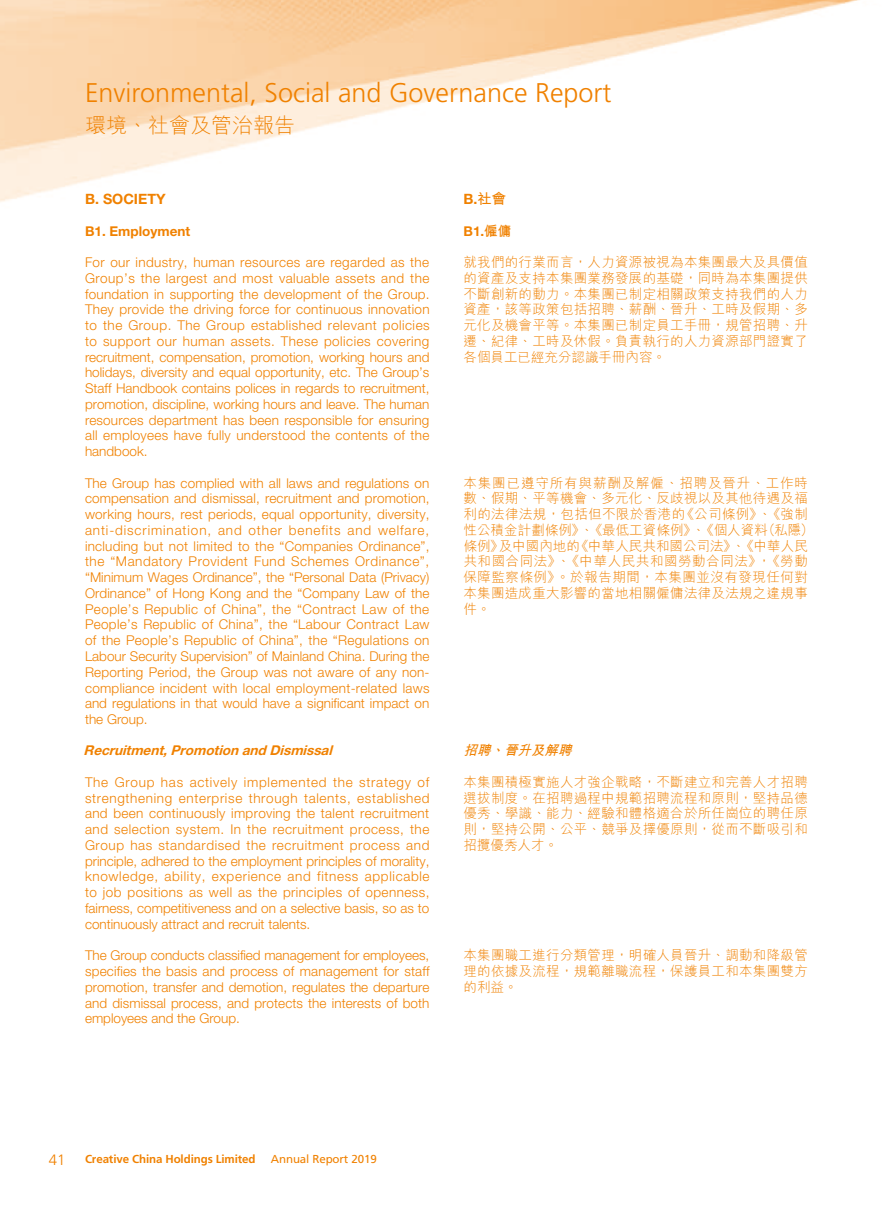
<style>
.page{position:relative;width:893px;height:1212px;background:#fff}
.page>*{position:absolute;margin:0;border:0;box-sizing:border-box;transform-origin:0 0}
.t1{font:300 27px "Frutiger LT Std";color:#f08100}
.t2{font:300 21px "M Hei HK";color:#f08100}
.t3{font:300 15px "Frutiger LT Std";color:#f08100}
.t4{font:700 14.25px "Helvetica Neue LT Std";color:#f08100}
.t5{font:300 13.5px/15.8px "Helvetica Neue LT Std";letter-spacing:.02em;color:#f08100;text-align:justify}
.t6{font:300 13.5px/15.8px "M Hei HK";letter-spacing:.02em;color:#f08100;text-align:justify}
.t7{font:300 13.5px/15.8px "Helvetica Neue LT Std";color:#f08100}
.t8{font:300 13.5px "Helvetica Neue LT Std";letter-spacing:.05em;color:#f08100}
.t9{font:300 13.5px "Helvetica Neue LT Std";letter-spacing:.04em;color:#f08100}
.t10{font:italic 700 13.5px "Helvetica Neue LT Std";color:#f08100}
.t11{font:300 13.5px "Helvetica Neue LT Std";letter-spacing:.045em;color:#f08100}
.t12{font:300 13.5px "Helvetica Neue LT Std";letter-spacing:.065em;color:#f08100}
.t13{font:300 13.5px/15.8px "M Hei HK";letter-spacing:.045em;color:#f08100}
.t14{font:300 13.5px "Helvetica Neue LT Std";letter-spacing:.055em;color:#f08100}
.t15{font:700 13.5px "Helvetica Neue LT Std";color:#f08100}
.t16{font:italic 700 13.5px "M Hei HK";color:#f08100}
.t17{font:700 11.55px "Frutiger LT Std";letter-spacing:-.01em;color:#f08100}
.t18{font:11.55px "Frutiger LT Std";letter-spacing:-.01em;color:#f08100}
.s1{font-family:"M Hei HK"}
</style>
<div class="page">
<img style="left:0;top:0;width:859px;height:202px">
<h1 class="t1" style="left:85px;top:77px;width:528px">Environmental, Social and Governance Report</h1>
<h2 class="t2" style="left:85px;top:110px;width:211px">環境、社會及管治報告</h2>
<p class="t4" style="left:85px;top:190px;width:82px">B. SOCIETY</p>
<p class="t15" style="left:85px;top:222px;width:107px">B1. Employment</p>
<p class="t5" style="left:85px;top:254px;width:346px">For our industry, human resources are regarded as the Group s’ the largest and most valuable assets and the foundation in supporting the development of the Group.<br>They provide the driving force for continuous innovation to the Group. The Group established relevant policies to support our human assets. These policies covering recruitment, compensation, promotion, working hours and holidays, diversity and equal opportunity, etc. The Group s’ Staff Handbook contains polices in regards to recruitment, promotion, discipline, working hours and leave. The human resources department has been responsible for ensuring all employees have fully understood the contents of the handbook.</p>
<p class="t5" style="left:85px;top:475px;width:346px;text-align:right">The Group has complied with all laws and regulations on compensation and dismissal, recruitment and promotion, working hours, rest periods, equal opportunity, diversity, welfare,</p>
<p class="t12" style="left:85px;top:522px;width:128px">anti-discrimination,</p>
<p class="t5" style="left:85px;top:538px;width:346px">including but not limited to the “Companies Ordinance ,“</p>
<p class="t9" style="left:355px;top:553px;width:76px">Ordinance ,“</p>
<p class="t5" style="left:218px;top:522px;width:25px">and</p>
<p class="t5" style="left:249px;top:522px;width:35px">other</p>
<p class="t12" style="left:289px;top:522px;width:53px">benefits</p>
<p class="t5" style="left:347px;top:522px;width:25px">and</p>
<p class="t9" style="left:291px;top:553px;width:59px">Schemes</p>
<p class="t5" style="left:85px;top:553px;width:346px;text-align:left">the<br>“Minimum Wages Ordinance ,” the “Personal Data (Privacy( Ordinance” of Hong Kong and the “Company Law of the People s’ Republic of China ,” the “Contract Law of the People s’ Republic of China ,” the “Labour Contract Law of the People s’ Republic of China ,” the “Regulations on Labour Security Supervision” of Mainland China. During the</p>
<p class="t5" style="left:85px;top:679px;width:346px">compliance incident with local employment-related laws</p>
<p class="t9" style="left:110px;top:553px;width:139px">“Mandatory Provident</p>
<p class="t5" style="left:254px;top:553px;width:33px">Fund</p>
<p class="t5" style="left:85px;top:664px;width:346px">Reporting Period, the Group was not aware of any non-</p>
<p class="t7" style="left:85px;top:695px;width:346px">and regulations in that would have a significant impact on the Group.</p>
<p class="t10" style="left:163px;top:742px;width:174px">, Promotion and Dismissal</p>
<p class="t10" style="left:84px;top:742px;width:85px">Recruitment</p>
<p class="t5" style="left:115px;top:774px;width:41px">Group</p>
<p class="t5" style="left:85px;top:774px;width:25px">The</p>
<p class="t5" style="left:161px;top:774px;width:24px">has</p>
<p class="t14" style="left:190px;top:774px;width:49px">actively</p>
<p class="t14" style="left:244px;top:774px;width:84px">implemented</p>
<p class="t5" style="left:333px;top:774px;width:21px">the</p>
<p class="t5" style="left:417px;top:774px;width:13px">of</p>
<p class="t14" style="left:359px;top:774px;width:53px">strategy</p>
<p class="t8" style="left:85px;top:790px;width:89px">strengthening</p>
<p class="t5" style="left:85px;top:805px;width:346px">and been continuously improving the talent recruitment</p>
<p class="t9" style="left:350px;top:821px;width:81px">process, the</p>
<p class="t8" style="left:179px;top:790px;width:65px">enterprise</p>
<p class="t8" style="left:249px;top:790px;width:51px">through</p>
<p class="t8" style="left:304px;top:790px;width:48px">talents,</p>
<p class="t8" style="left:357px;top:790px;width:74px">established</p>
<p class="t5" style="left:85px;top:821px;width:25px">and</p>
<p class="t9" style="left:114px;top:821px;width:57px">selection</p>
<p class="t9" style="left:176px;top:821px;width:92px">system. In the</p>
<p class="t9" style="left:273px;top:821px;width:73px">recruitment</p>
<p class="t5" style="left:85px;top:837px;width:41px">Group</p>
<p class="t7" style="left:85px;top:853px;width:346px">principle, adhered to the employment principles of morality,</p>
<p class="t8" style="left:365px;top:868px;width:66px">applicable</p>
<p class="t5" style="left:130px;top:837px;width:23px">has</p>
<p class="t11" style="left:158px;top:837px;width:83px">standardised</p>
<p class="t5" style="left:246px;top:837px;width:21px">the</p>
<p class="t11" style="left:272px;top:837px;width:73px">recruitment</p>
<p class="t5" style="left:406px;top:837px;width:25px">and</p>
<p class="t11" style="left:350px;top:837px;width:52px">process</p>
<p class="t7" style="left:85px;top:868px;width:346px">knowledge,<br>to job positions as well as the principles of openness, fairness, competitiveness and on a selective basis, so as to continuously attract and recruit talents.</p>
<p class="t5" style="left:85px;top:947px;width:346px">The Group conducts classified management for employees, specifies the basis and process of management for staff promotion, transfer and demotion, regulates the departure and dismissal process, and protects the interests of both employees and the Group.</p>
<p class="t8" style="left:164px;top:868px;width:42px">ability,</p>
<p class="t8" style="left:212px;top:868px;width:71px">experience</p>
<p class="t5" style="left:287px;top:868px;width:25px">and</p>
<p class="t8" style="left:317px;top:868px;width:43px">fitness</p>
<p class="t4" style="left:463px;top:190px;width:44px">B.<span class="s1">社會</span></p>
<p class="t15" style="left:463px;top:222px;width:49px">B1.<span class="s1">僱傭</span></p>
<p class="t6" style="left:463px;top:254px;width:346px">就我們的行業而言，人力資源被視為本集團最大及具價值的資產及支持本集團業務發展的基礎，同時為本集團提供不斷創新的動力。本集團已制定相關政策支持我們的人力資產，該等政策包括招聘、薪酬、晉升、工時及假期、多元化及機會平等。本集團已制定員工手冊，規管招聘、升遷、紀律、工時及休假。負責執行的人力資源部門證實了各個員工已經充分認識手冊內容。</p>
<p class="t6" style="left:463px;top:474px;width:346px;text-align:right">本集團已遵守所有與薪酬及解僱、招聘及晉升、工作時數、假期、平等機會、多元化、反歧視以及其他待遇及福《公司條例》、《強制</p>
<p class="t6" style="left:463px;top:506px;width:223px">利的法律法規，包括但不限於香港的</p>
<p class="t6" style="left:762px;top:522px;width:53px">（私隱(</p>
<p class="t6" style="left:575px;top:522px;width:234px;text-indent:-112px">性公積金計劃條例》、《最低工資條例》、《個人資料<br>《中華人民共和國公司法》、《中華人民</p>
<p class="t13" style="left:463px;top:537px;width:346px">條例》<br>共和國合同法》、《中華人民共和國勞動合同法》《勞動</p>
<p class="t6" style="left:499px;top:537px;width:83px">及中國內地的</p>
<p class="t6" style="left:463px;top:553px;width:346px;text-align:left;text-indent:294px">，<br>保障監察條例》。於報告期間，本集團並沒有發現任何對本集團造成重大影響的當地相關僱傭法律及法規之違規事件。</p>
<p class="t16" style="left:463px;top:741px;width:33px">招聘</p>
<p class="t6" style="left:463px;top:773px;width:346px">本集團積極實施人才強企戰略，不斷建立和完善人才招聘選拔制度。在招聘過程中規範招聘流程和原則，堅持品德優秀、學識、能力、經驗和體格適合於所任崗位的聘任原則，堅持公開、公平、競爭及擇優原則，從而不斷吸引和招攬優秀人才。</p>
<p class="t16" style="left:504px;top:741px;width:74px">晉升及解聘</p>
<p class="t16" style="left:490px;top:741px;width:20px">、</p>
<p class="t6" style="left:463px;top:947px;width:346px">本集團職工進行分類管理，明確人員晉升、調動和降級管理的依據及流程，規範離職流程，保護員工和本集團雙方的利益。</p>
<p class="t3" style="left:49px;top:1151px;width:18px">41</p>
<p class="t17" style="left:85px;top:1152px;width:172px">Creative China Holdings Limited</p>
<p class="t18" style="left:271px;top:1152px;width:107px">Annual Report 2019</p>
</div>
